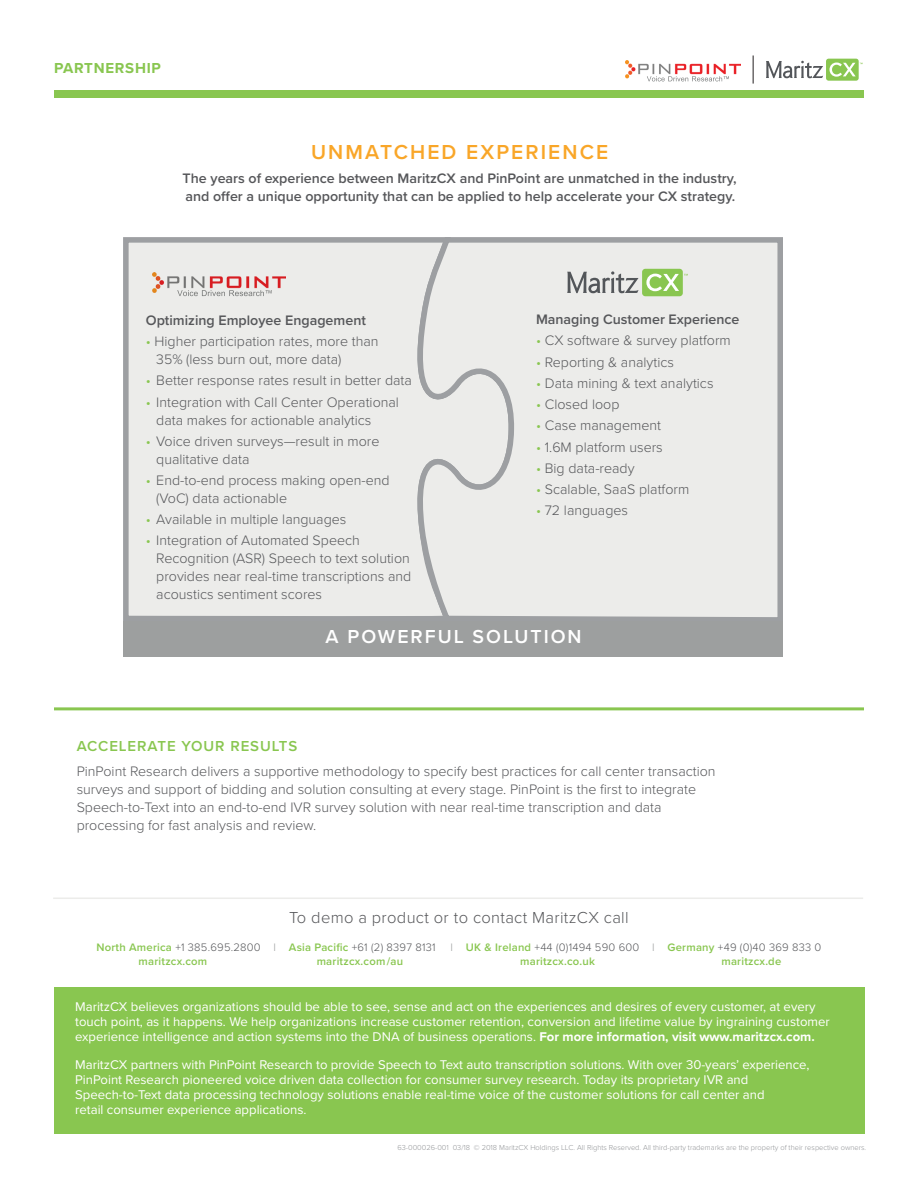
<style>
.page{position:relative;width:918px;height:1188px;background:#fff}
.page>*{position:absolute;margin:0;border:0;box-sizing:border-box;transform-origin:0 0}
.t1{font:600 21px "Proxima Nova";letter-spacing:.1em;color:#f9a628}
.Body{font:600 19.5px "Proxima Nova";letter-spacing:.1em;color:#fff}
.t2{font:300 16.5px "Proxima Nova";letter-spacing:.02em;color:#56575a}
.t3{font:600 15px "Proxima Nova";letter-spacing:.06em;color:#89c650}
.t4{font:700 15px "Proxima Nova";letter-spacing:.05em;color:#89c650}
.Body-2{font:300 14.25px/18px "Proxima Nova";color:#56575a}
.Body-3{font:600 14.25px/18px "Proxima Nova";color:#56575a}
.Body-4{font:13.2px/15px "Proxima Nova";color:#fff}
.t5{font:300 11.25px "Proxima Nova";letter-spacing:.02em;color:#56575a}
.t6{font:600 11.25px "Proxima Nova";letter-spacing:.02em;color:#89c650}
.t7{font:300 7.5px "Proxima Nova";color:#939598}
.s1{color:#89c650}
.s2{font-weight:600;color:#89c650}
.s3{color:#9d9f9f}
.s4{font-weight:700}
</style>
<div class="page">
<div style="left:54px;top:90px;width:810px;height:8px;background:#89c650"></div>
<div style="left:826px;top:59px;width:33px;height:22px;background:#89c650;border-radius:3px"></div>
<svg style="left:766px;top:61px;width:57px;height:17px"></svg>
<svg style="left:830px;top:63px;width:33px;height:14px"></svg>
<div style="left:55px;top:987px;width:810px;height:147px;background:#89c650"></div>
<hr style="left:53px;top:898px;width:810px;height:1px;background:#ececea">
<svg style="left:753px;top:56px;width:1px;height:28px"></svg>
<div style="left:123px;top:237px;width:284px;height:384px;background:#ececea"></div>
<svg style="left:407px;top:237px;width:376px;height:384px;background:#e6e6e5"></svg>
<div style="left:642px;top:269px;width:41px;height:27px;background:#89c650;border-radius:3px"></div>
<svg style="left:567px;top:271px;width:72px;height:22px;background:#b6b7b7"></svg>
<svg style="left:646px;top:274px;width:42px;height:17px"></svg>
<div style="left:123px;top:621px;width:660px;height:36px;background:#9d9f9f"></div>
<hr style="left:54px;top:707px;width:810px;height:3px;background:#89c650">
<img style="left:625px;top:60px;width:116px;height:22px">
<img style="left:647px;top:76px;width:82px;height:5px">
<img style="left:153px;top:272px;width:132px;height:24px">
<img style="left:177px;top:290px;width:95px;height:6px">
<p class="t4" style="left:54px;top:56px;width:108px">PARTNERSHIP</p>
<p class="t1" style="left:311px;top:136px;width:299px">UNMATCHED EXPERIENCE</p>
<p class="Body-3" style="left:183px;top:169px;width:556px">The years of experience between MaritzCX and PinPoint are unmatched in the industry, and offer a unique opportunity that can be applied to help accelerate your CX strategy.</p>
<p class="Body-3" style="left:536px;top:310px;width:205px">Managing Customer Experience</p>
<p class="Body-2" style="left:536px;top:331px;width:196px"><span class="s1">•</span> CX software &amp; survey platform</p>
<p class="Body-2" style="left:536px;top:352px;width:139px"><span class="s1">•</span> Reporting &amp; analytics</p>
<p class="Body-2" style="left:536px;top:373px;width:179px"><span class="s1">•</span> Data mining &amp; text analytics</p>
<p class="Body-2" style="left:536px;top:395px;width:85px"><span class="s1">•</span> Closed loop</p>
<p class="Body-2" style="left:536px;top:416px;width:127px"><span class="s1">•</span> Case management</p>
<p class="Body-2" style="left:536px;top:437px;width:128px"><span class="s1">•</span> 1.6M platform users</p>
<p class="Body-2" style="left:536px;top:458px;width:100px"><span class="s1">•</span> Big data-ready</p>
<p class="Body-2" style="left:536px;top:480px;width:155px"><span class="s1">•</span> Scalable, SaaS platform</p>
<p class="Body-2" style="left:536px;top:501px;width:94px"><span class="s1">•</span> 72 languages</p>
<p class="Body-3" style="left:146px;top:311px;width:222px">Optimizing Employee Engagement</p>
<p class="Body-2" style="left:156px;top:332px;width:224px;text-indent:-10px"><span class="s1">•</span> Higher participation rates, more than<br>35% (less burn out, more data)</p>
<p class="Body-2" style="left:146px;top:371px;width:268px"><span class="s1">•</span> Better response rates result in better data</p>
<p class="Body-2" style="left:156px;top:392px;width:244px;text-indent:-10px"><span class="s1">•</span> Integration with Call Center Operational data makes for actionable analytics</p>
<p class="Body-2" style="left:156px;top:431px;width:225px;text-indent:-10px"><span class="s1">•</span> Voice driven surveys—result in more qualitative data</p>
<p class="Body-2" style="left:156px;top:470px;width:235px;text-indent:-10px"><span class="s1">•</span> End-to-end process making open-end (VoC) data actionable</p>
<p class="Body-2" style="left:146px;top:510px;width:202px"><span class="s1">•</span> Available in multiple languages</p>
<p class="Body-2" style="left:156px;top:531px;width:256px;text-indent:-10px"><span class="s1">•</span> Integration of Automated Speech Recognition (ASR) Speech to text solution provides near real-time transcriptions and acoustics sentiment scores</p>
<p class="Body" style="left:326px;top:622px;width:258px">A POWERFUL SOLUTION</p>
<p class="t3" style="left:77px;top:735px;width:222px">ACCELERATE YOUR RESULTS</p>
<p class="Body-2" style="left:77px;top:761px;width:640px">PinPoint Research delivers a supportive methodology to specify best practices for call center transaction surveys and support of bidding and solution consulting at every stage. PinPoint is the first to integrate Speech-to-Text into an end-to-end IVR survey solution with near real-time transcription and data processing for fast analysis and review.</p>
<p class="t2" style="left:289px;top:906px;width:341px">To demo a product or to contact MaritzCX call</p>
<p class="t5" style="left:97px;top:939px;width:341px"><span class="s2">North America</span> +1 385.695.2800 <span class="s3">I</span> <span class="s2">Asia Pacific</span> +61 (2) 8397 8131</p>
<p class="t5" style="left:451px;top:939px;width:372px"><span class="s3">I</span> <span class="s2">UK &amp; Ireland</span> +44 (0)1494 590 600 <span class="s3">I</span> <span class="s2">Germany</span> +49 (0)40 369 833 0</p>
<p class="t6" style="left:139px;top:953px;width:70px">maritzcx.com</p>
<p class="t6" style="left:317px;top:953px;width:88px">maritzcx.com/au</p>
<p class="t6" style="left:520px;top:953px;width:76px">maritzcx.co.uk</p>
<p class="t6" style="left:721px;top:953px;width:61px">maritzcx.de</p>
<p class="Body-4" style="left:75px;top:998px;width:756px">MaritzCX believes organizations should be able to see, sense and act on the experiences and desires of every customer, at every touch point, as it happens. We help organizations increase customer retention, conversion and lifetime value by ingraining customer experience intelligence and action systems into the DNA of business operations. <span class="s4">For more information, visit www.maritzcx.com.</span></p>
<p class="Body-4" style="left:75px;top:1057px;width:736px">MaritzCX partners with PinPoint Research to provide Speech to Text auto transcription solutions. With over 30-years’ experience, PinPoint Research pioneered voice driven data collection for consumer survey research. Today its proprietary IVR and Speech-to-Text data processing technology solutions enable real-time voice of the customer solutions for call center and<br>retail consumer experience applications.</p>
<p class="t7" style="left:397px;top:1142px;width:470px">63-000026-001 03/18 © 2018 MaritzCX Holdings LLC. All Rights Reserved. All third-party trademarks are the property of their respective owners.</p>
</div>
